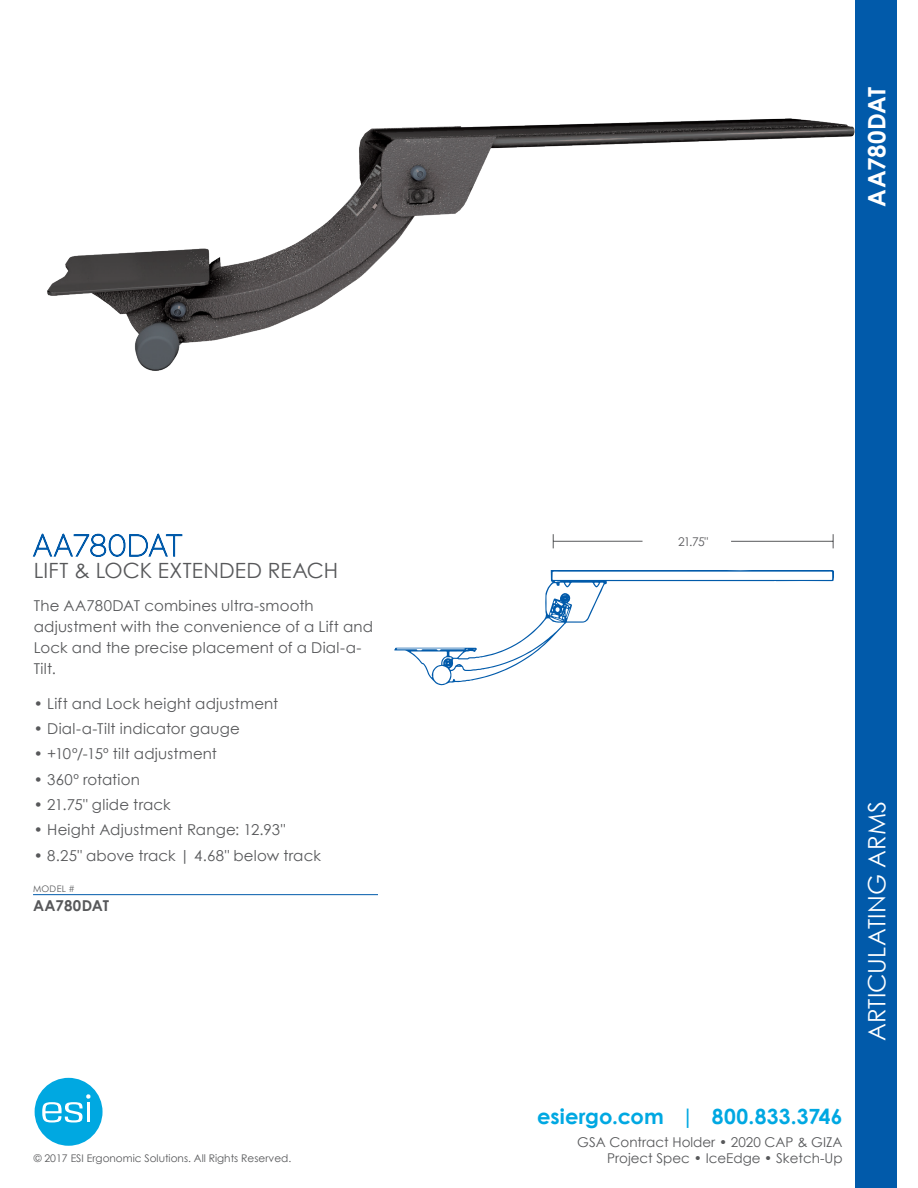
<style>
.page{position:relative;width:918px;height:1188px;background:#fff}
.page>*{position:absolute;margin:0;border:0;box-sizing:border-box;transform-origin:0 0}
.t1{font:24px "Century Gothic";letter-spacing:.005em;color:#fff}
.t2{font:700 24px "Century Gothic";letter-spacing:-.01em;color:#fff}
.bold_footer{font:700 21px "Century Gothic";letter-spacing:.005em;color:#00a8e2}
.Product_Subline{font:21px "Century Gothic";letter-spacing:.01em;color:#57585a}
.Caption_Body_Large{font:15px/21px "Century Gothic";letter-spacing:.01em;color:#57585a}
.MONITOR_PRICE_NO_UND{font:700 15px "Century Gothic";color:#57585a}
.footer_body{font:13.5px/16.2px "Century Gothic";color:#57585a;text-align:right}
.t3{font:12px "Century Gothic";color:#59595c}
.copyright{font:10.5px "Century Gothic";color:#57585a}
.Keyboard_Part___List{font:9px "Century Gothic";letter-spacing:.035em;color:#57585a}
</style>
<div class="page">
<svg style="left:32px;top:533px;width:151px;height:24px"></svg>
<img style="left:47px;top:118px;width:808px;height:253px">
<hr style="left:33px;top:894px;width:345px;height:1px;background:#015aaa">
<hr style="left:731px;top:541px;width:102px;height:1px;background:#57585a">
<svg style="left:833px;top:534px;width:1px;height:14px"></svg>
<hr style="left:553px;top:541px;width:90px;height:1px;background:#57585a">
<svg style="left:553px;top:534px;width:1px;height:14px"></svg>
<svg style="left:394px;top:570px;width:440px;height:116px"></svg>
<div style="left:855px;top:0;width:42px;height:1188px;background:#015aaa"></div>
<div style="left:35px;top:1078px;width:68px;height:68px;background:#00a8e1;border-radius:50%"></div>
<svg style="left:42px;top:1094px;width:48px;height:29px"></svg>
<hr style="left:87px;top:1103px;width:3px;height:19px;background:#fff">
<p class="Product_Subline" style="left:34px;top:556px;width:306px">LIFT &amp; LOCK EXTENDED REACH</p>
<p class="Caption_Body_Large" style="left:34px;top:595px;width:341px">The AA780DAT combines ultra-smooth adjustment with the convenience of a Lift and<br>Lock and the precise placement of a Dial-a-<br>Tilt.</p>
<p class="Caption_Body_Large" style="left:34px;top:693px;width:246px">• Lift and Lock height adjustment</p>
<p class="Caption_Body_Large" style="left:34px;top:718px;width:208px">• Dial-a-Tilt indicator gauge</p>
<p class="Caption_Body_Large" style="left:34px;top:743px;width:185px">• +10º/-15º tilt adjustment</p>
<p class="Caption_Body_Large" style="left:34px;top:768px;width:108px">• 360º rotation</p>
<p class="Caption_Body_Large" style="left:34px;top:794px;width:138px">• 21.75" glide track</p>
<p class="Caption_Body_Large" style="left:34px;top:819px;width:253px">• Height Adjustment Range: 12.93"</p>
<p class="Caption_Body_Large" style="left:34px;top:844px;width:289px">• 8.25" above track | 4.68" below track</p>
<p class="Keyboard_Part___List" style="left:33px;top:882px;width:43px">MODEL #</p>
<p class="MONITOR_PRICE_NO_UND" style="left:33px;top:894px;width:77px">AA780DAT</p>
<p class="copyright" style="left:34px;top:1151px;width:259px">© 2017 ESI Ergonomic Solutions. All Rights Reserved.</p>
<p class="t2" style="left:858px;top:207px;width:121px;rotate:-90deg">AA780DAT</p>
<p class="t3" style="left:678px;top:533px;width:32px">21.75"</p>
<p class="t1" style="left:860px;top:1041px;width:241px;rotate:-90deg">ARTICULATING ARMS</p>
<p class="bold_footer" style="left:537px;top:1101px;width:307px">esiergo.com | 800.833.3746</p>
<p class="footer_body" style="left:577px;top:1134px;width:267px">GSA Contract Holder • 2020 CAP &amp; GIZA<br>Project Spec • IceEdge • Sketch-Up</p>
</div>
